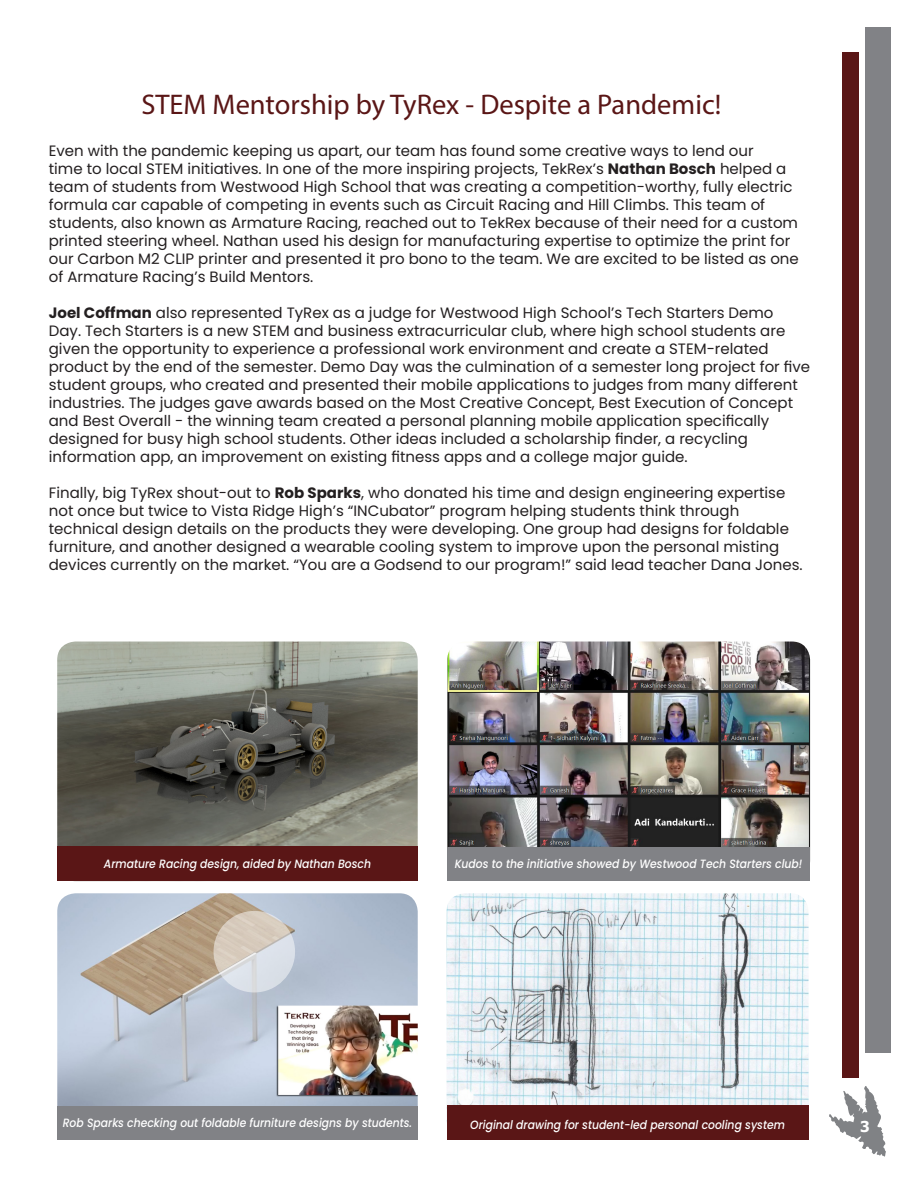
<style>
.page{position:relative;width:918px;height:1188px;background:#fff}
.page>*{position:absolute;margin:0;border:0;box-sizing:border-box;transform-origin:0 0}
.t1{font:28.5px "Myriad Pro";color:#5a1616}
.t2{font:15px/18px "Poppins";color:#231f20}
.t3{font:700 15px "Tahoma";color:#fff}
.t4{font:italic 500 12px "Poppins";color:#fff;scale:.9 1}
.s1{font-weight:700}
</style>
<div class="page">
<div style="left:843px;top:52px;width:16px;height:1026px;background:#5a1616"></div>
<div style="left:865px;top:27px;width:25px;height:1026px;background:#818286"></div>
<svg style="left:829px;top:1086px;width:57px;height:71px"></svg>
<img style="left:57px;top:642px;width:361px;height:204px">
<div style="left:57px;top:846px;width:361px;height:35px;background:#5a1616"></div>
<img style="left:447px;top:642px;width:363px;height:205px">
<div style="left:447px;top:847px;width:363px;height:34px;background:#818286"></div>
<img style="left:447px;top:893px;width:362px;height:213px">
<img style="left:57px;top:893px;width:361px;height:213px">
<div style="left:57px;top:1106px;width:361px;height:34px;background:#818286"></div>
<div style="left:447px;top:1106px;width:362px;height:34px;background:#5a1616"></div>
<svg style="left:214px;top:911px;width:81px;height:81px"></svg>
<p class="t1" style="left:141px;top:87px;width:581px">STEM Mentorship by TyRex - Despite a Pandemic!</p>
<p class="t2" style="left:49px;top:142px;width:752px">Even with the pandemic keeping us apart, our team has found some creative ways to lend our<br>time to local STEM initiatives. In one of the more inspiring projects, TekRex’s <span class="s1">Nathan Bosch</span> helped a team of students from Westwood High School that was creating a competition-worthy, fully electric formula car capable of competing in events such as Circuit Racing and Hill Climbs. This team of students, also known as Armature Racing, reached out to TekRex because of their need for a custom printed steering wheel. Nathan used his design for manufacturing expertise to optimize the print for our Carbon M2 CLIP printer and presented it pro bono to the team. We are excited to be listed as one of Armature Racing’s Build Mentors.</p>
<p class="t2" style="left:49px;top:304px;width:763px"><span class="s1">Joel Coffman</span> also represented TyRex as a judge for Westwood High School’s Tech Starters Demo<br>Day. Tech Starters is a new STEM and business extracurricular club, where high school students are given the opportunity to experience a professional work environment and create a STEM-related product by the end of the semester. Demo Day was the culmination of a semester long project for five student groups, who created and presented their mobile applications to judges from many different industries. The judges gave awards based on the Most Creative Concept, Best Execution of Concept and Best Overall - the winning team created a personal planning mobile application specifically designed for busy high school students. Other ideas included a scholarship finder, a recycling information app, an improvement on existing fitness apps and a college major guide.</p>
<p class="t2" style="left:49px;top:484px;width:755px">Finally, big TyRex shout-out to <span class="s1">Rob Sparks</span>, who donated his time and design engineering expertise not once but twice to Vista Ridge High’s “INCubator” program helping students think through technical design details on the products they were developing. One group had designs for foldable furniture, and another designed a wearable cooling system to improve upon the personal misting devices currently on the market. “You are a Godsend to our program!” said lead teacher Dana Jones.</p>
<p class="t4" style="left:104px;top:857px;width:298px">Armature Racing design, aided by Nathan Bosch</p>
<p class="t4" style="left:455px;top:857px;width:388px">Kudos to the initiative showed by Westwood Tech Starters club!</p>
<p class="t4" style="left:63px;top:1116px;width:390px">Rob Sparks checking out foldable furniture designs by students.</p>
<p class="t4" style="left:470px;top:1117px;width:351px">Original drawing for student-led personal cooling system</p>
<p class="t3" style="left:860px;top:1116px;width:11px">3</p>
</div>
